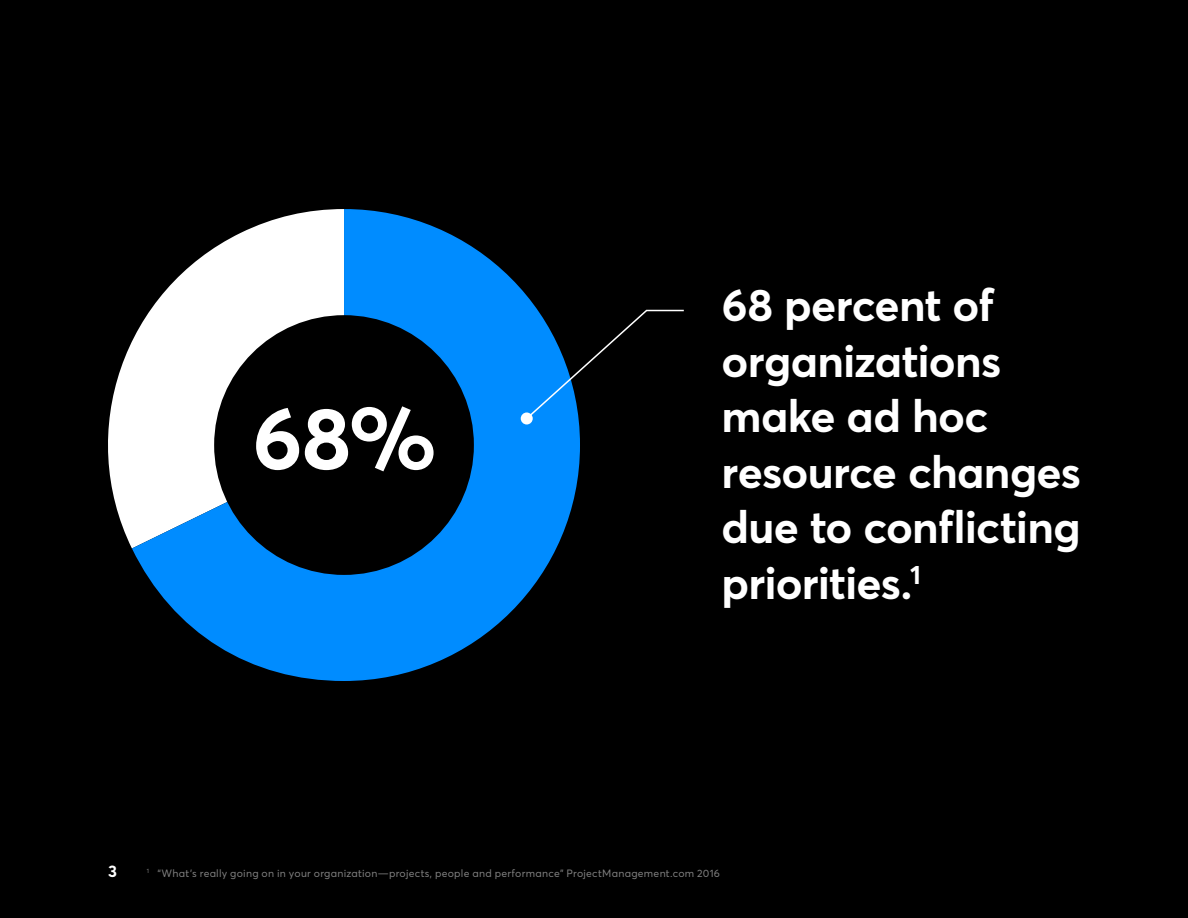
<style>
.page{position:relative;width:1188px;height:918px;background:#000}
.page>*{position:absolute;margin:0;border:0;box-sizing:border-box;transform-origin:0 0}
.t1{font:700 87px "Averta";color:#fff}
.t2{font:700 45px/55.5px "Averta";letter-spacing:-.015em;color:#fff}
.t3{font:700 16.5px "Averta";color:#fff}
.t4{font:10.5px "Averta";letter-spacing:.025em;color:#808080}
</style>
<div class="page">
<svg style="left:108px;top:341px;width:24px;height:207px;fill:#fff"></svg>
<svg style="left:132px;top:209px;width:448px;height:472px;fill:#008cff"></svg>
<div style="left:214px;top:315px;width:260px;height:260px;background:#000;border-radius:50%"></div>
<svg style="left:525px;top:309px;width:159px;height:112px"></svg>
<div style="left:521px;top:412px;width:12px;height:12px;background:#fff;border-radius:50%"></div>
<h1 class="t1" style="left:252px;top:383px;width:187px">68%</h1>
<h2 class="t2" style="left:721px;top:277px;width:361px">68 percent of organizations make ad hoc resource changes due to conflicting priorities.<sup>1</sup></h2>
<h3 class="t3" style="left:108px;top:860px;width:10px">3</h3>
<p class="t4" style="left:147px;top:867px;width:575px"><sup>1</sup> “What’s really going on in your organization—projects, people and performance” ProjectManagement.com 2016</p>
</div>
